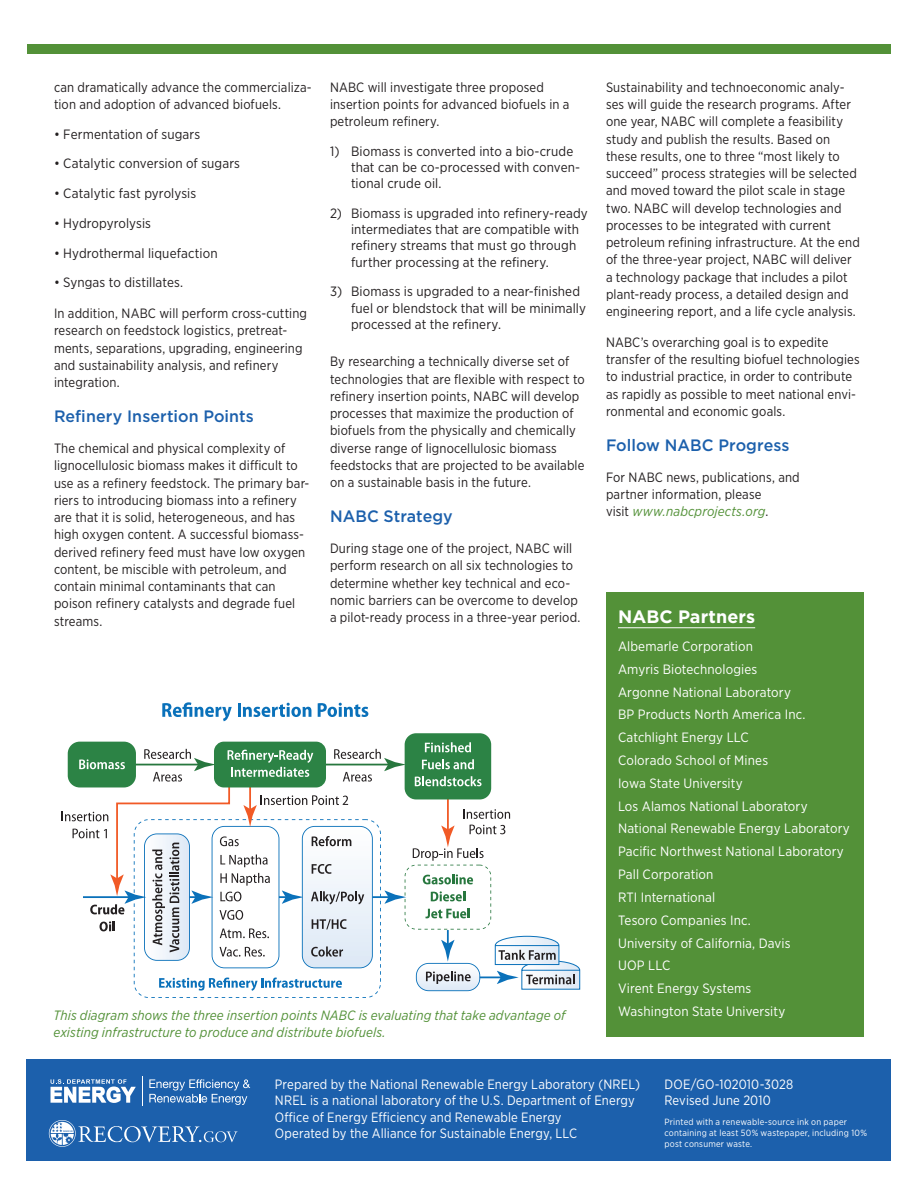
<style>
.page{position:relative;width:918px;height:1188px;background:#fff}
.page>*{position:absolute;margin:0;border:0;box-sizing:border-box;transform-origin:0 0}
.t1{font:700 18px "Gotham";color:#fff}
.t2{font:500 16.5px "Gotham";letter-spacing:.005em;color:#1c60ac}
.t3{font:13.5px/17.2px "Gotham Narrow";letter-spacing:.01em;color:#231f20}
.t4{font:13.5px/22.8px "Gotham Narrow";letter-spacing:.01em;color:#fff}
.t5{font:italic 13.5px/17.2px "Gotham Narrow";letter-spacing:.01em;color:#539138}
.t6{font:9px/10.8px "Gotham Narrow";letter-spacing:.025em;color:#fff}
.s1{font-style:italic;color:#539138}
</style>
<div class="page">
<div style="left:606px;top:592px;width:258px;height:445px;background:#539138"></div>
<hr style="left:618px;top:627px;width:137px;height:1px;background:#fff">
<div style="left:27px;top:45px;width:864px;height:9px;background:#539138"></div>
<svg style="left:162px;top:702px;width:70px;height:19px"></svg>
<hr style="left:238px;top:703px;width:3px;height:14px;background:#0a71ba">
<svg style="left:243px;top:703px;width:68px;height:14px"></svg>
<svg style="left:318px;top:703px;width:50px;height:14px"></svg>
<div style="left:405px;top:733px;width:86px;height:66px;background:#2c8345;border-radius:11px"></div>
<svg style="left:62px;top:742px;width:518px;height:249px"></svg>
<div style="left:26px;top:1060px;width:865px;height:101px;background:#1c60ac"></div>
<svg style="left:51px;top:1079px;width:85px;height:24px"></svg>
<svg style="left:149px;top:1079px;width:101px;height:26px"></svg>
<hr style="left:142px;top:1076px;width:1px;height:30px;background:#fff">
<svg style="left:49px;top:1120px;width:189px;height:27px"></svg>
<p class="t3" style="left:54px;top:78px;width:259px">can dramatically advance the commercializa&shy;tion and adoption of advanced biofuels.</p>
<p class="t3" style="left:54px;top:125px;width:148px">• Fermentation of sugars</p>
<p class="t3" style="left:54px;top:155px;width:188px">• Catalytic conversion of sugars</p>
<p class="t3" style="left:54px;top:185px;width:144px">• Catalytic fast pyrolysis</p>
<p class="t3" style="left:54px;top:214px;width:99px">• Hydropyrolysis</p>
<p class="t3" style="left:54px;top:244px;width:165px">• Hydrothermal liquefaction</p>
<p class="t3" style="left:54px;top:274px;width:131px">• Syngas to distillates.</p>
<p class="t3" style="left:54px;top:304px;width:255px">In addition, NABC will perform cross-cutting research on feedstock logistics, pretreat&shy;ments, separations, upgrading, engineering and sustainability analysis, and refinery integration.</p>
<p class="t2" style="left:54px;top:406px;width:201px">Refinery Insertion Points</p>
<p class="t3" style="left:54px;top:439px;width:257px">The chemical and physical complexity of lignocellulosic biomass makes it difficult to use as a refinery feedstock. The primary bar&shy;riers to introducing biomass into a refinery are that it is solid, heterogeneous, and has high oxygen content. A successful biomass&shy;derived refinery feed must have low oxygen content, be miscible with petroleum, and contain minimal contaminants that can poison refinery catalysts and degrade fuel streams.</p>
<p class="t3" style="left:330px;top:78px;width:241px">NABC will investigate three proposed insertion points for advanced biofuels in a petroleum refinery.</p>
<p class="t3" style="left:351px;top:143px;width:231px;line-height:16.2px;text-indent:-21px">1) Biomass is converted into a bio-crude that can be co-processed with conven&shy;tional crude oil.</p>
<p class="t3" style="left:351px;top:205px;width:238px;line-height:16.2px;text-indent:-21px">2) Biomass is upgraded into refinery-ready intermediates that are compatible with refinery streams that must go through further processing at the refinery.</p>
<p class="t3" style="left:351px;top:283px;width:237px;line-height:16.2px;text-indent:-21px">3) Biomass is upgraded to a near-finished fuel or blendstock that will be minimally processed at the refinery.</p>
<p class="t3" style="left:330px;top:353px;width:256px">By researching a technically diverse set of technologies that are flexible with respect to refinery insertion points, NABC will develop processes that maximize the production of biofuels from the physically and chemically diverse range of lignocellulosic biomass feedstocks that are projected to be available on a sustainable basis in the future.</p>
<p class="t2" style="left:330px;top:506px;width:124px">NABC Strategy</p>
<p class="t3" style="left:330px;top:539px;width:252px">During stage one of the project, NABC will perform research on all six technologies to determine whether key technical and eco&shy;nomic barriers can be overcome to develop a pilot-ready process in a three-year period.</p>
<p class="t5" style="left:53px;top:1006px;width:514px">This diagram shows the three insertion points NABC is evaluating that take advantage of existing infrastructure to produce and distribute biofuels.</p>
<p class="t3" style="left:606px;top:78px;width:255px">Sustainability and technoeconomic analy&shy;ses will guide the research programs. After one year, NABC will complete a feasibility study and publish the results. Based on these results, one to three “most likely to succeed” process strategies will be selected and moved toward the pilot scale in stage two. NABC will develop technologies and processes to be integrated with current petroleum refining infrastructure. At the end of the three-year project, NABC will deliver a technology package that includes a pilot plant-ready process, a detailed design and engineering report, and a life cycle analysis.</p>
<p class="t3" style="left:606px;top:333px;width:255px">NABC’s overarching goal is to expedite transfer of the resulting biofuel technologies to industrial practice, in order to contribute as rapidly as possible to meet national envi&shy;ronmental and economic goals.</p>
<p class="t2" style="left:606px;top:434px;width:185px">Follow NABC Progress</p>
<p class="t3" style="left:606px;top:468px;width:195px">For NABC news, publications, and partner information, please<br>visit <span class="s1">www.nabcprojects.org</span>.</p>
<h1 class="t1" style="left:618px;top:605px;width:139px">NABC Partners</h1>
<p class="t4" style="left:618px;top:635px;width:233px">Albemarle Corporation<br>Amyris Biotechnologies<br>Argonne National Laboratory<br>BP Products North America Inc.<br>Catchlight Energy LLC<br>Colorado School of Mines<br>Iowa State University<br>Los Alamos National Laboratory<br>National Renewable Energy Laboratory<br>Pacific Northwest National Laboratory<br>Pall Corporation<br>RTI International<br>Tesoro Companies Inc.<br>University of California, Davis<br>UOP LLC<br>Virent Energy Systems<br>Washington State University</p>
<p class="t4" style="left:275px;top:1076px;width:367px;line-height:16.2px">Prepared by the National Renewable Energy Laboratory (NREL)<br>NREL is a national laboratory of the U.S. Department of Energy Office of Energy Efficiency and Renewable Energy<br>Operated by the Alliance for Sustainable Energy, LLC</p>
<p class="t4" style="left:665px;top:1076px;width:130px;line-height:16.2px">DOE/GO-102010-3028<br>Revised June 2010</p>
<p class="t6" style="left:664px;top:1117px;width:204px">Printed with a renewable-source ink on paper containing at least 50% wastepaper, including 10% post consumer waste.</p>
</div>
